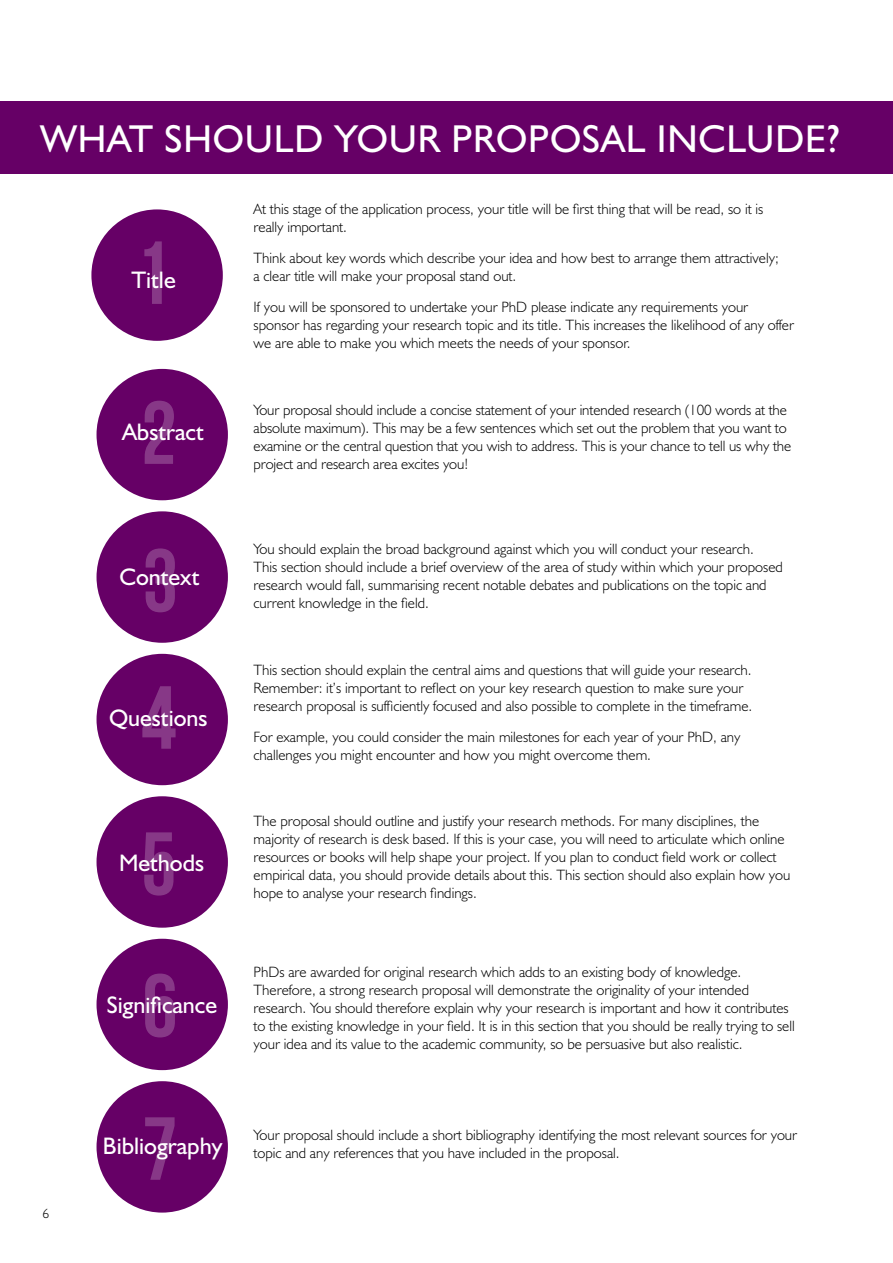
<style>
.page{position:relative;width:893px;height:1263px;background:#fff}
.page>*{position:absolute;margin:0;border:0;box-sizing:border-box;transform-origin:0 0}
.t1{font:39px "Humanist 521 BT";letter-spacing:.02em;color:#fff}
.t2{font:24px "Humanist 521 BT";color:#fff}
.t3{font:300 15px/18px "Humanist 521 BT";color:#000}
.t4{font:300 13.5px "Humanist 521 BT";color:#000}
</style>
<div class="page">
<div style="left:0;top:102px;width:893px;height:72px;background:#606"></div>
<div style="left:91px;top:209px;width:132px;height:132px;background:#606;border-radius:50%"></div>
<div style="left:97px;top:369px;width:131px;height:131px;background:#606;border-radius:50%"></div>
<div style="left:97px;top:511px;width:131px;height:132px;background:#606;border-radius:50%"></div>
<div style="left:97px;top:654px;width:131px;height:131px;background:#606;border-radius:50%"></div>
<div style="left:97px;top:796px;width:131px;height:132px;background:#606;border-radius:50%"></div>
<div style="left:97px;top:939px;width:131px;height:131px;background:#606;border-radius:50%"></div>
<div style="left:97px;top:1081px;width:131px;height:131px;background:#606;border-radius:50%"></div>
<svg style="left:144px;top:241px;width:18px;height:63px"></svg>
<svg style="left:145px;top:401px;width:29px;height:63px"></svg>
<svg style="left:146px;top:548px;width:29px;height:64px"></svg>
<svg style="left:142px;top:686px;width:34px;height:63px"></svg>
<svg style="left:144px;top:832px;width:30px;height:63px"></svg>
<svg style="left:145px;top:973px;width:30px;height:64px"></svg>
<svg style="left:145px;top:1117px;width:30px;height:63px"></svg>
<h1 class="t1" style="left:41px;top:114px;width:800px">WHAT SHOULD YOUR PROPOSAL INCLUDE?</h1>
<p class="t4" style="left:43px;top:1205px;width:8px">6</p>
<h2 class="t2" style="left:131px;top:265px;width:46px">Title</h2>
<h2 class="t2" style="left:122px;top:417px;width:83px">Abstract</h2>
<h2 class="t2" style="left:119px;top:562px;width:82px">Context</h2>
<h2 class="t2" style="left:109px;top:703px;width:100px">Questions</h2>
<h2 class="t2" style="left:119px;top:848px;width:87px">Methods</h2>
<h2 class="t2" style="left:107px;top:990px;width:112px">Significance</h2>
<p class="t3" style="left:254px;top:200px;width:511px">At this stage of the application process, your title will be first thing that will be read, so it is really important.</p>
<p class="t3" style="left:254px;top:249px;width:527px">Think about key words which describe your idea and how best to arrange them attractively; a clear title will make your proposal stand out.</p>
<p class="t3" style="left:254px;top:297px;width:542px">If you will be sponsored to undertake your PhD please indicate any requirements your sponsor has regarding your research topic and its title. This increases the likelihood of any offer we are able to make you which meets the needs of your sponsor.</p>
<p class="t3" style="left:254px;top:400px;width:539px">Your proposal should include a concise statement of your intended research (100 words at the absolute maximum). This may be a few sentences which set out the problem that you want to examine or the central question that you wish to address. This is your chance to tell us why the project and research area excites you!</p>
<p class="t3" style="left:254px;top:540px;width:531px">You should explain the broad background against which you will conduct your research.<br>This section should include a brief overview of the area of study within which your proposed research would fall, summarising recent notable debates and publications on the topic and current knowledge in the field.</p>
<p class="t3" style="left:254px;top:660px;width:500px">This section should explain the central aims and questions that will guide your research.<br>Remember: it’s important to reflect on your key research question to make sure your research proposal is sufficiently focused and also possible to complete in the timeframe.</p>
<p class="t3" style="left:254px;top:727px;width:488px">For example, you could consider the main milestones for each year of your PhD, any challenges you might encounter and how you might overcome them.</p>
<p class="t3" style="left:254px;top:812px;width:538px">The proposal should outline and justify your research methods. For many disciplines, the majority of research is desk based. If this is your case, you will need to articulate which online resources or books will help shape your project. If you plan to conduct field work or collect empirical data, you should provide details about this. This section should also explain how you hope to analyse your research findings.</p>
<p class="t3" style="left:254px;top:963px;width:543px">PhDs are awarded for original research which adds to an existing body of knowledge.<br>Therefore, a strong research proposal will demonstrate the originality of your intended research. You should therefore explain why your research is important and how it contributes to the existing knowledge in your field. It is in this section that you should be really trying to sell your idea and its value to the academic community, so be persuasive but also realistic.</p>
<h2 class="t2" style="left:103px;top:1131px;width:121px">Bibliography</h2>
<p class="t3" style="left:254px;top:1125px;width:545px">Your proposal should include a short bibliography identifying the most relevant sources for your topic and any references that you have included in the proposal.</p>
</div>
